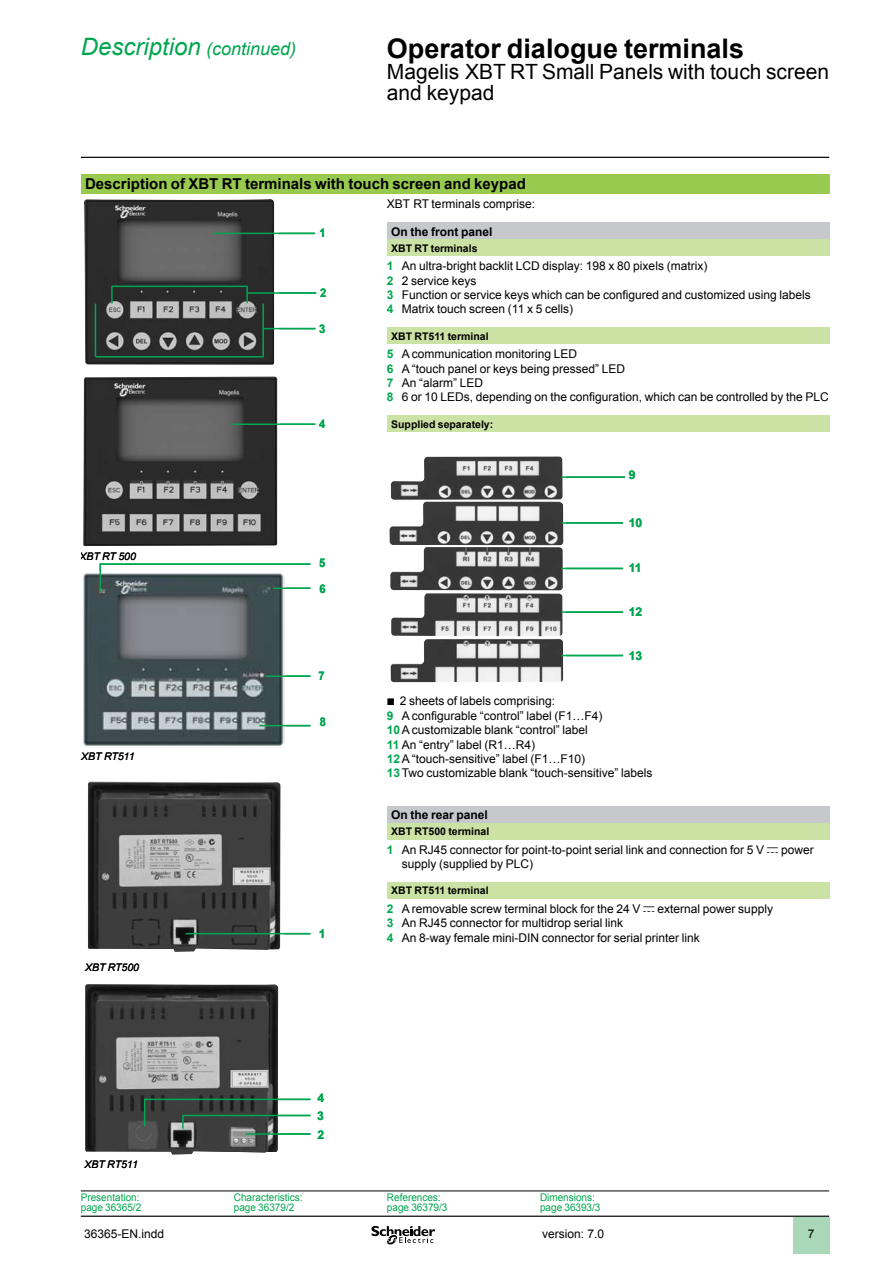
<style>
.page{position:relative;width:893px;height:1263px;background:#fff}
.page>*{position:absolute;margin:0;border:0;box-sizing:border-box;transform-origin:0 0}
.t1{font:700 27px "Arial";color:#000}
.t2{font:italic 24px "Arial";color:#00a650}
.t3{font:21px/21px "Arial";color:#000}
.t4{font:700 15px "Arial";color:#000}
.t5{font:12px/14.4px "Arial";color:#000}
.t6{font:700 12px "Arial";color:#000}
.t7{font:700 12px/17.5px "Arial";color:#00a650}
.t8{font:700 12px/25.8px "Arial";color:#00a650;scale:.93 1}
.t9{font:10.5px/10.5px "Arial";color:#00a650;scale:.95 1}
.t10{font:700 10.5px "Arial";color:#000}
.t11{font:italic 10.5px "Arial";color:#000}
.s1{font-size:18px}
.s2{font-weight:700;color:#00a650}
.s3{font-family:"Graph Schneider"}
</style>
<div class="page">
<hr style="left:81px;top:157px;width:748px;height:1px;background:#000">
<div style="left:793px;top:1217px;width:36px;height:36px;background:#a8d8b7"></div>
<hr style="left:81px;top:1215px;width:748px;height:2px;background:#000">
<svg style="left:371px;top:1226px;width:64px;height:19px"></svg>
<div style="left:81px;top:174px;width:748px;height:20px;background:#98ca4f"></div>
<div style="left:387px;top:223px;width:442px;height:17px;background:#c6c8cb"></div>
<div style="left:387px;top:240px;width:442px;height:16px;background:#cae2a4"></div>
<div style="left:387px;top:328px;width:442px;height:16px;background:#cae2a4"></div>
<div style="left:387px;top:416px;width:442px;height:16px;background:#cae2a4"></div>
<div style="left:387px;top:806px;width:442px;height:17px;background:#c6c8cb"></div>
<div style="left:387px;top:823px;width:442px;height:16px;background:#cae2a4"></div>
<div style="left:387px;top:882px;width:442px;height:17px;background:#cae2a4"></div>
<svg style="left:84px;top:199px;width:195px;height:166px;fill:#2c2c2c"></svg>
<svg style="left:83px;top:376px;width:195px;height:171px;fill:#2c2c2c"></svg>
<hr style="left:95px;top:304px;width:1px;height:53px;background:#00a650">
<hr style="left:214px;top:233px;width:101px;height:1px;background:#00a650">
<hr style="left:96px;top:356px;width:167px;height:2px;background:#00a650">
<hr style="left:262px;top:304px;width:2px;height:53px;background:#00a650">
<hr style="left:263px;top:328px;width:52px;height:1px;background:#00a650">
<hr style="left:112px;top:286px;width:135px;height:1px;background:#00a650">
<svg style="left:246px;top:286px;width:2px;height:17px"></svg>
<hr style="left:248px;top:292px;width:68px;height:2px;background:#00a650">
<svg style="left:111px;top:286px;width:2px;height:17px"></svg>
<hr style="left:231px;top:423px;width:84px;height:2px;background:#00a650">
<img style="left:82px;top:573px;width:202px;height:173px">
<svg style="left:99px;top:563px;width:212px;height:29px"></svg>
<hr style="left:265px;top:675px;width:45px;height:2px;background:#00a650">
<hr style="left:259px;top:725px;width:51px;height:1px;background:#00a650">
<svg style="left:389px;top:456px;width:177px;height:227px"></svg>
<hr style="left:561px;top:476px;width:64px;height:2px;background:#00a650">
<hr style="left:561px;top:522px;width:62px;height:2px;background:#00a650">
<hr style="left:561px;top:568px;width:62px;height:1px;background:#00a650">
<hr style="left:561px;top:611px;width:62px;height:2px;background:#00a650">
<hr style="left:561px;top:655px;width:62px;height:1px;background:#00a650">
<svg style="left:87px;top:781px;width:197px;height:171px;fill:#3e3e3e"></svg>
<hr style="left:186px;top:933px;width:124px;height:1px;background:#00a650">
<img style="left:85px;top:984px;width:193px;height:170px">
<svg style="left:143px;top:1098px;width:168px;height:32px"></svg>
<hr style="left:245px;top:1133px;width:65px;height:2px;background:#00a650">
<hr style="left:693px;top:1191px;width:136px;height:1px;background:#000">
<hr style="left:81px;top:1191px;width:153px;height:1px;background:#000">
<hr style="left:234px;top:1191px;width:153px;height:1px;background:#000">
<hr style="left:387px;top:1191px;width:153px;height:1px;background:#000">
<hr style="left:540px;top:1191px;width:153px;height:1px;background:#000">
<h2 class="t2" style="left:81px;top:31px;width:217px">Description <span class="s1">(continued)</span></h2>
<h1 class="t1" style="left:387px;top:30px;width:359px">Operator dialogue terminals</h1>
<h3 class="t3" style="left:387px;top:61px;width:444px">Magelis XBT RT Small Panels with touch screen and keypad</h3>
<p class="t4" style="left:85px;top:174px;width:442px">Description of XBT RT terminals with touch screen and keypad</p>
<p class="t5" style="left:387px;top:197px;width:150px">XBT RT terminals comprise:</p>
<p class="t6" style="left:391px;top:223px;width:103px">On the front panel</p>
<p class="t10" style="left:391px;top:241px;width:88px">XBT RT terminals</p>
<p class="t5" style="left:387px;top:259px;width:425px"><span class="s2">1</span> An ultra-bright backlit LCD display: 198 x 80 pixels (matrix)<br><span class="s2">2</span> 2 service keys<br><span class="s2">3</span> Function or service keys which can be configured and customized using labels <span class="s2">4</span> Matrix touch screen (11 x 5 cells)</p>
<p class="t10" style="left:391px;top:329px;width:99px">XBT RT511 terminal</p>
<p class="t5" style="left:387px;top:347px;width:443px"><span class="s2">5</span> A communication monitoring LED<br><span class="s2">6</span> A “touch panel or keys being pressed” LED<br><span class="s2">7</span> An “alarm” LED<br><span class="s2">8</span> 6 or 10 LEDs, depending on the configuration, which can be controlled by the PLC</p>
<p class="t10" style="left:391px;top:417px;width:104px">Supplied separately:</p>
<p class="t8" style="left:319px;top:220px;width:8px">1</p>
<p class="t8" style="left:320px;top:280px;width:8px">2</p>
<p class="t8" style="left:319px;top:316px;width:8px">3</p>
<p class="t8" style="left:319px;top:412px;width:8px">4</p>
<p class="t11" style="left:79px;top:549px;width:58px">XBT RT 500</p>
<p class="t11" style="left:81px;top:749px;width:55px">XBT RT511</p>
<p class="t11" style="left:85px;top:961px;width:56px">XBT RT500</p>
<p class="t11" style="left:85px;top:1158px;width:55px">XBT RT511</p>
<p class="t8" style="left:319px;top:550px;width:8px">5<br>6</p>
<p class="t8" style="left:319px;top:663px;width:8px">7</p>
<p class="t8" style="left:320px;top:709px;width:8px">8</p>
<p class="t7" style="left:319px;top:925px;width:8px">1</p>
<p class="t7" style="left:317px;top:1090px;width:9px">4<br>3</p>
<p class="t7" style="left:317px;top:1126px;width:8px">2</p>
<p class="t7" style="left:629px;top:466px;width:8px">9</p>
<p class="t7" style="left:629px;top:514px;width:15px">10</p>
<p class="t7" style="left:629px;top:560px;width:14px">11</p>
<p class="t7" style="left:629px;top:603px;width:15px">12</p>
<p class="t7" style="left:629px;top:647px;width:15px">13</p>
<p class="t5" style="left:387px;top:694px;width:267px"><span class="s3">b</span> 2 sheets of labels comprising:<br><span class="s2">9</span> A configurable “control” label (F1…F4)<br><span class="s2">10</span>A customizable blank “control” label<br><span class="s2">11</span> An “entry” label (R1…R4)<br><span class="s2">12</span>A “touch-sensitive” label (F1…F10)<br><span class="s2">13</span>Two customizable blank “touch-sensitive” labels</p>
<p class="t6" style="left:391px;top:807px;width:98px">On the rear panel</p>
<p class="t10" style="left:391px;top:824px;width:100px">XBT RT500 terminal</p>
<p class="t5" style="left:402px;top:842px;width:413px;text-indent:-15px"><span class="s2">1</span> An RJ45 connector for point-to-point serial link and connection for 5 V <span class="s3">c</span> power supply (supplied by PLC)</p>
<p class="t10" style="left:391px;top:884px;width:99px">XBT RT511 terminal</p>
<p class="t5" style="left:387px;top:902px;width:388px"><span class="s2">2</span> A removable screw terminal block for the 24 V <span class="s3">c</span> external power supply<br><span class="s2">3</span> An RJ45 connector for multidrop serial link<br><span class="s2">4</span> An 8-way female mini-DIN connector for serial printer link</p>
<p class="t9" style="left:81px;top:1192px;width:64px">Presentation: page 36365/2</p>
<p class="t9" style="left:234px;top:1192px;width:74px">Characteristics: page 36379/2</p>
<p class="t9" style="left:387px;top:1192px;width:65px">References: page 36379/3</p>
<p class="t9" style="left:540px;top:1192px;width:65px">Dimensions: page 36393/3</p>
<p class="t5" style="left:84px;top:1227px;width:82px">36365-EN.indd</p>
<p class="t5" style="left:542px;top:1226px;width:64px">version: 7.0</p>
</div>
